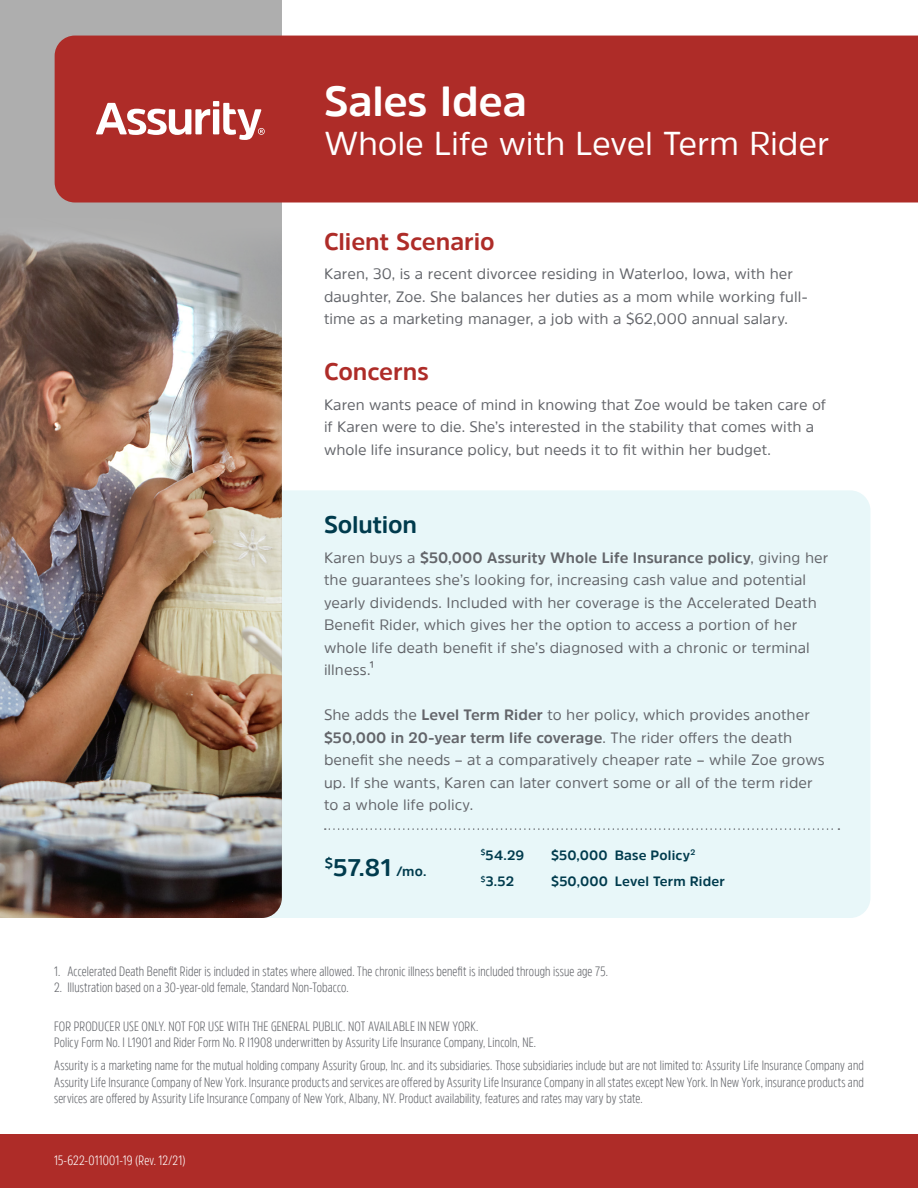
<style>
.page{position:relative;width:918px;height:1188px;background:#fff}
.page>*{position:absolute;margin:0;border:0;box-sizing:border-box;transform-origin:0 0}
.H2_-_28pt_Bold_30_pt{font:700 42px "Amsi Pro";letter-spacing:-.005em;color:#fff}
.H3_22pt_24pt_leading{font:33px "Amsi Pro";letter-spacing:-.005em;color:#fff}
.H5_16pt_18pt_leading{font:700 24px "Amsi Pro";letter-spacing:-.005em;color:#ae2c28}
.H5_16pt_18pt_leading-2{font:700 24px "Amsi Pro";letter-spacing:-.005em;color:#003b4d}
.Body_10pt_15pt_leadi{font:15px/22.5px "Amsi Pro";letter-spacing:.005em;color:#63656a}
.H5_16pt_18pt_leading-3{font:15px/22.5px "Amsi Pro";letter-spacing:.005em;color:#63656a}
.Disclaimer_9pt_conde{font:300 13.5px/16.2px "Amsi Pro Cond";letter-spacing:.01em;color:#63656a;text-align:justify}
.H5_16pt_18pt_leading-4{font:700 13.5px "Amsi Pro";letter-spacing:.01em;color:#003b4d}
.Disclaimer_9pt_conde-2{font:300 13.5px "Amsi Pro Cond";letter-spacing:.005em;color:#fff}
.s1{font-weight:700}
.s2{font-size:13.5px}
</style>
<div class="page">
<div style="left:0;top:1135px;width:918px;height:53px;background:#ae2c28"></div>
<div style="left:282px;top:490px;width:588px;height:428px;background:#e8f7f9"></div>
<div style="left:0;top:0;width:282px;height:218px;background:#aeaeae"></div>
<img style="left:0;top:218px;width:282px;height:700px">
<svg style="left:325px;top:828px;width:514px;height:2px"></svg>
<div style="left:55px;top:36px;width:863px;height:167px;background:#ae2c28"></div>
<svg style="left:96px;top:101px;width:169px;height:39px"></svg>
<p class="H2_-_28pt_Bold_30_pt" style="left:324px;top:73px;width:204px">Sales Idea</p>
<p class="H3_22pt_24pt_leading" style="left:324px;top:121px;width:507px">Whole Life with Level Term Rider</p>
<p class="H5_16pt_18pt_leading" style="left:324px;top:225px;width:172px">Client Scenario</p>
<p class="H5_16pt_18pt_leading-3" style="left:324px;top:262px;width:485px">Karen, 30, is a recent divorcee residing in Waterloo, Iowa, with her daughter, Zoe. She balances her duties as a mom while working full&shy;time as a marketing manager, a job with a $62,000 annual salary.</p>
<p class="H5_16pt_18pt_leading" style="left:324px;top:355px;width:106px">Concerns</p>
<p class="Body_10pt_15pt_leadi" style="left:324px;top:393px;width:504px">Karen wants peace of mind in knowing that Zoe would be taken care of if Karen were to die. She’s interested in the stability that comes with a whole life insurance policy, but needs it to fit within her budget.</p>
<p class="H5_16pt_18pt_leading-2" style="left:324px;top:508px;width:95px">Solution</p>
<p class="Body_10pt_15pt_leadi" style="left:324px;top:546px;width:506px">Karen buys a <span class="s1">$50,000 Assurity Whole Life Insurance policy</span>, giving her the guarantees she’s looking for, increasing cash value and potential yearly dividends. Included with her coverage is the Accelerated Death Benefit Rider, which gives her the option to access a portion of her whole life death benefit if she’s diagnosed with a chronic or terminal illness.¹</p>
<p class="Body_10pt_15pt_leadi" style="left:324px;top:703px;width:502px">She adds the <span class="s1">Level Term Rider</span> to her policy, which provides another <span class="s1">$50,000 in 20-year term life coverage</span>. The rider offers the death benefit she needs – at a comparatively cheaper rate – while Zoe grows up. If she wants, Karen can later convert some or all of the term rider to a whole life policy.</p>
<p class="H5_16pt_18pt_leading-4" style="left:481px;top:846px;width:216px"><sup>$</sup>54.29 $50,000 Base Policy<sup>2</sup></p>
<p class="H5_16pt_18pt_leading-4" style="left:481px;top:872px;width:35px"><sup>$</sup>3.52</p>
<p class="H5_16pt_18pt_leading-4" style="left:551px;top:872px;width:175px">$50,000 Level Term Rider</p>
<p class="H5_16pt_18pt_leading-2" style="left:325px;top:851px;width:103px"><sup>$</sup>57.81 <span class="s2">/mo.</span></p>
<p class="Disclaimer_9pt_conde" style="left:54px;top:963px;width:555px">1. Accelerated Death Benefit Rider is included in states where allowed. The chronic illness benefit is included through issue age 75.</p>
<p class="Disclaimer_9pt_conde" style="left:54px;top:979px;width:296px">2. Illustration based on a 30-year-old female, Standard Non-Tobacco.</p>
<p class="Disclaimer_9pt_conde" style="left:54px;top:1018px;width:426px">FOR PRODUCER USE ONLY. NOT FOR USE WITH THE GENERAL PUBLIC. NOT AVAILABLE IN NEW YORK.</p>
<p class="Disclaimer_9pt_conde" style="left:54px;top:1034px;width:484px">Policy Form No. I L1901 and Rider Form No. R I1908 underwritten by Assurity Life Insurance Company, Lincoln, NE.</p>
<p class="Disclaimer_9pt_conde" style="left:54px;top:1057px;width:812px">Assurity is a marketing name for the mutual holding company Assurity Group, Inc. and its subsidiaries. Those subsidiaries include but are not limited to: Assurity Life Insurance Company and Assurity Life Insurance Company of New York. Insurance products and services are offered by Assurity Life Insurance Company in all states except New York. In New York, insurance products and services are offered by Assurity Life Insurance Company of New York, Albany, NY. Product availability, features and rates may vary by state.</p>
<p class="Disclaimer_9pt_conde-2" style="left:54px;top:1151px;width:133px">15-622-011001-19 (Rev. 12/21)</p>
</div>
